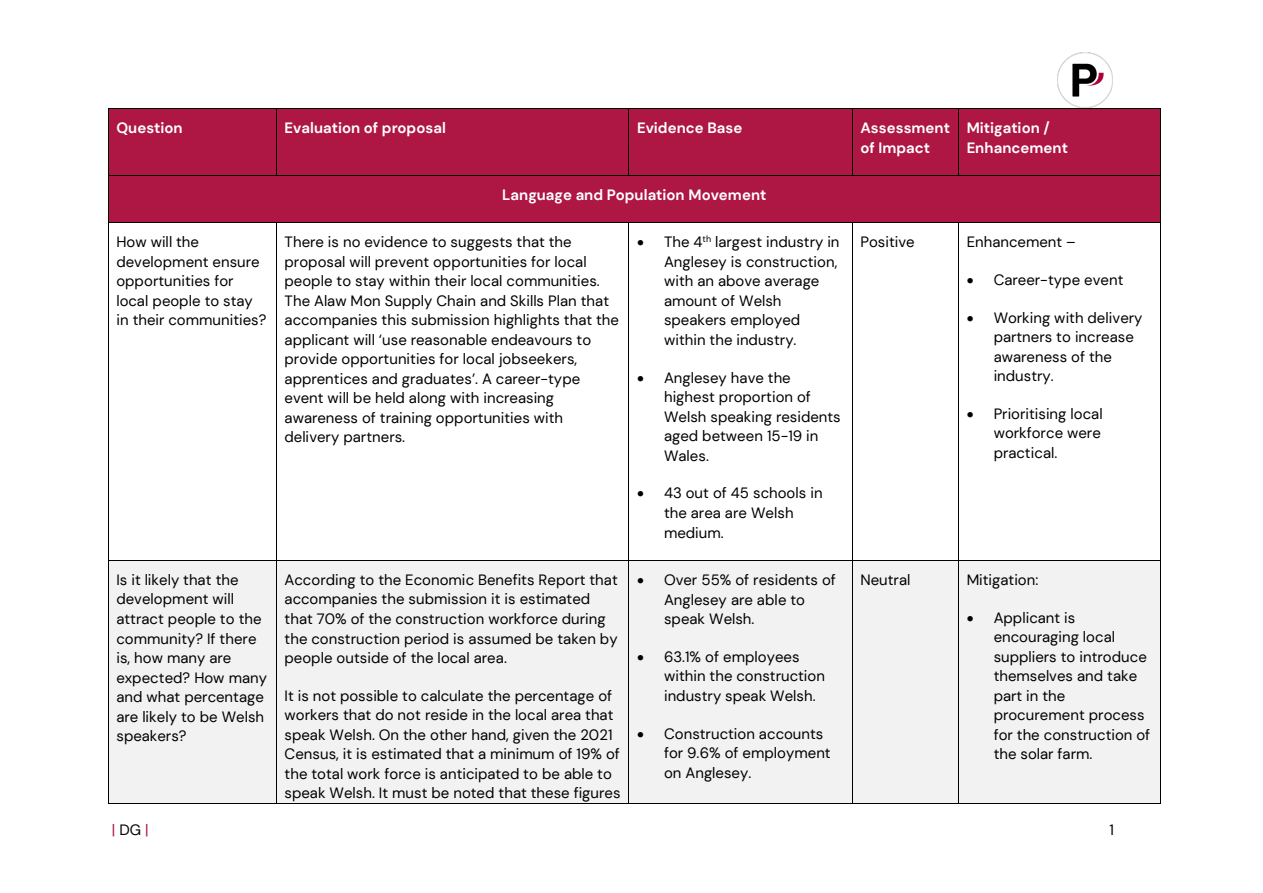
<style>
.page{position:relative;width:1263px;height:893px;background:#fff}
.page>*{position:absolute;margin:0;border:0;box-sizing:border-box;transform-origin:0 0}
.t1{font:15px/19.5px "DM Sans";color:#000}
.t2{font:700 15px/19.6px "DM Sans";color:#fff}
.t3{font:15px "DM Sans";color:#ae1644}
.s1{color:#000}
</style>
<div class="page">
<img style="left:1058px;top:52px;width:55px;height:55px">
<div style="left:109px;top:109px;width:167px;height:66px;background:#ae1644"></div>
<div style="left:277px;top:109px;width:352px;height:66px;background:#ae1644"></div>
<div style="left:629px;top:109px;width:223px;height:66px;background:#ae1644"></div>
<div style="left:853px;top:109px;width:105px;height:66px;background:#ae1644"></div>
<div style="left:959px;top:109px;width:201px;height:66px;background:#ae1644"></div>
<hr style="left:109px;top:108px;width:167px;height:1px;background:#000">
<hr style="left:277px;top:108px;width:352px;height:1px;background:#000">
<hr style="left:629px;top:108px;width:223px;height:1px;background:#000">
<hr style="left:853px;top:108px;width:105px;height:1px;background:#000">
<hr style="left:959px;top:108px;width:201px;height:1px;background:#000">
<hr style="left:108px;top:109px;width:1px;height:66px;background:#000">
<hr style="left:276px;top:109px;width:1px;height:66px;background:#000">
<hr style="left:629px;top:109px;width:1px;height:66px;background:#000">
<hr style="left:852px;top:109px;width:1px;height:66px;background:#000">
<hr style="left:958px;top:109px;width:1px;height:66px;background:#000">
<hr style="left:1160px;top:109px;width:1px;height:66px;background:#000">
<div style="left:116px;top:176px;width:1036px;height:46px;background:#ae1644"></div>
<hr style="left:109px;top:175px;width:167px;height:1px;background:#000">
<hr style="left:277px;top:175px;width:352px;height:1px;background:#000">
<hr style="left:629px;top:175px;width:223px;height:1px;background:#000">
<hr style="left:853px;top:175px;width:105px;height:1px;background:#000">
<hr style="left:959px;top:175px;width:201px;height:1px;background:#000">
<hr style="left:108px;top:176px;width:1px;height:46px;background:#000">
<hr style="left:1160px;top:176px;width:1px;height:46px;background:#000">
<hr style="left:109px;top:222px;width:167px;height:1px;background:#000">
<hr style="left:277px;top:222px;width:352px;height:1px;background:#000">
<hr style="left:629px;top:222px;width:223px;height:1px;background:#000">
<hr style="left:853px;top:222px;width:105px;height:1px;background:#000">
<hr style="left:959px;top:222px;width:201px;height:1px;background:#000">
<hr style="left:108px;top:223px;width:1px;height:337px;background:#000">
<hr style="left:276px;top:223px;width:1px;height:337px;background:#000">
<hr style="left:629px;top:223px;width:1px;height:337px;background:#000">
<hr style="left:852px;top:223px;width:1px;height:337px;background:#000">
<hr style="left:958px;top:223px;width:1px;height:337px;background:#000">
<hr style="left:1160px;top:223px;width:1px;height:337px;background:#000">
<div style="left:109px;top:561px;width:167px;height:242px;background:#f2f2f2"></div>
<div style="left:277px;top:561px;width:352px;height:242px;background:#f2f2f2"></div>
<div style="left:629px;top:561px;width:223px;height:242px;background:#f2f2f2"></div>
<div style="left:853px;top:561px;width:105px;height:242px;background:#f2f2f2"></div>
<div style="left:959px;top:561px;width:201px;height:242px;background:#f2f2f2"></div>
<hr style="left:109px;top:560px;width:167px;height:1px;background:#000">
<hr style="left:277px;top:560px;width:352px;height:1px;background:#000">
<hr style="left:629px;top:560px;width:223px;height:1px;background:#000">
<hr style="left:853px;top:560px;width:105px;height:1px;background:#000">
<hr style="left:959px;top:560px;width:201px;height:1px;background:#000">
<hr style="left:108px;top:561px;width:1px;height:242px;background:#000">
<hr style="left:109px;top:803px;width:167px;height:1px;background:#000">
<hr style="left:276px;top:561px;width:1px;height:242px;background:#000">
<hr style="left:277px;top:803px;width:352px;height:1px;background:#000">
<hr style="left:629px;top:561px;width:1px;height:242px;background:#000">
<hr style="left:629px;top:803px;width:223px;height:1px;background:#000">
<hr style="left:852px;top:561px;width:1px;height:242px;background:#000">
<hr style="left:853px;top:803px;width:105px;height:1px;background:#000">
<hr style="left:958px;top:561px;width:1px;height:242px;background:#000">
<hr style="left:959px;top:803px;width:201px;height:1px;background:#000">
<hr style="left:1160px;top:561px;width:1px;height:242px;background:#000">
<p class="t2" style="left:116px;top:118px;width:68px">Question</p>
<p class="t2" style="left:285px;top:118px;width:163px">Evaluation of proposal</p>
<p class="t2" style="left:637px;top:118px;width:107px">Evidence Base</p>
<p class="t2" style="left:860px;top:118px;width:91px">Assessment of Impact</p>
<p class="t2" style="left:967px;top:118px;width:103px">Mitigation /<br>Enhancement</p>
<p class="t2" style="left:502px;top:185px;width:266px">Language and Population Movement</p>
<p class="t1" style="left:116px;top:232px;width:152px">How will the development ensure opportunities for local people to stay in their communities?</p>
<p class="t1" style="left:285px;top:232px;width:336px">There is no evidence to suggests that the proposal will prevent opportunities for local people to stay within their local communities.<br>The Alaw Mon Supply Chain and Skills Plan that accompanies this submission highlights that the applicant will ‘use reasonable endeavours to provide opportunities for local jobseekers, apprentices and graduates’. A career-type event will be held along with increasing awareness of training opportunities with delivery partners.</p>
<p class="t1" style="left:664px;top:232px;width:177px;text-indent:-27px">• The 4<sup>th</sup> largest industry in<br>Anglesey is construction, with an above average amount of Welsh speakers employed within the industry.</p>
<p class="t1" style="left:860px;top:232px;width:56px">Positive</p>
<p class="t1" style="left:967px;top:232px;width:111px">Enhancement –</p>
<p class="t1" style="left:967px;top:270px;width:158px">• Career-type event</p>
<p class="t1" style="left:994px;top:307px;width:150px;text-indent:-27px">• Working with delivery partners to increase awareness of the industry.</p>
<p class="t1" style="left:994px;top:404px;width:110px;text-align:justify;text-indent:-27px">• Prioritising local workforce were practical.</p>
<p class="t1" style="left:664px;top:368px;width:178px;text-indent:-27px">• Anglesey have the highest proportion of<br>Welsh speaking residents aged between 15-19 in<br>Wales.</p>
<p class="t1" style="left:664px;top:483px;width:160px;text-indent:-27px">• 43 out of 45 schools in the area are Welsh medium.</p>
<p class="t1" style="left:116px;top:570px;width:152px">Is it likely that the development will attract people to the community? If there is, how many are expected? How many and what percentage are likely to be Welsh speakers?</p>
<p class="t1" style="left:285px;top:570px;width:335px">According to the Economic Benefits Report that accompanies the submission it is estimated that 70% of the construction workforce during the construction period is assumed be taken by people outside of the local area.</p>
<p class="t1" style="left:285px;top:686px;width:337px">It is not possible to calculate the percentage of workers that do not reside in the local area that speak Welsh. On the other hand, given the 2021<br>Census, it is estimated that a minimum of 19% of the total work force is anticipated to be able to speak Welsh. It must be noted that these figures</p>
<p class="t1" style="left:664px;top:570px;width:173px;text-indent:-27px">• Over 55% of residents of<br>Anglesey are able to speak Welsh.</p>
<p class="t1" style="left:664px;top:647px;width:162px;text-indent:-27px">• 63.1% of employees within the construction industry speak Welsh.</p>
<p class="t1" style="left:664px;top:723px;width:168px;text-indent:-27px">• Construction accounts for 9.6% of employment on Anglesey.</p>
<p class="t1" style="left:860px;top:570px;width:52px">Neutral</p>
<p class="t1" style="left:967px;top:570px;width:73px">Mitigation:</p>
<p class="t1" style="left:994px;top:608px;width:158px;text-indent:-27px">• Applicant is encouraging local suppliers to introduce themselves and take part in the procurement process for the construction of the solar farm.</p>
<p class="t3" style="left:112px;top:821px;width:38px">|<span class="s1">DG</span>|</p>
<p class="t1" style="left:1110px;top:820px;width:6px">1</p>
</div>
